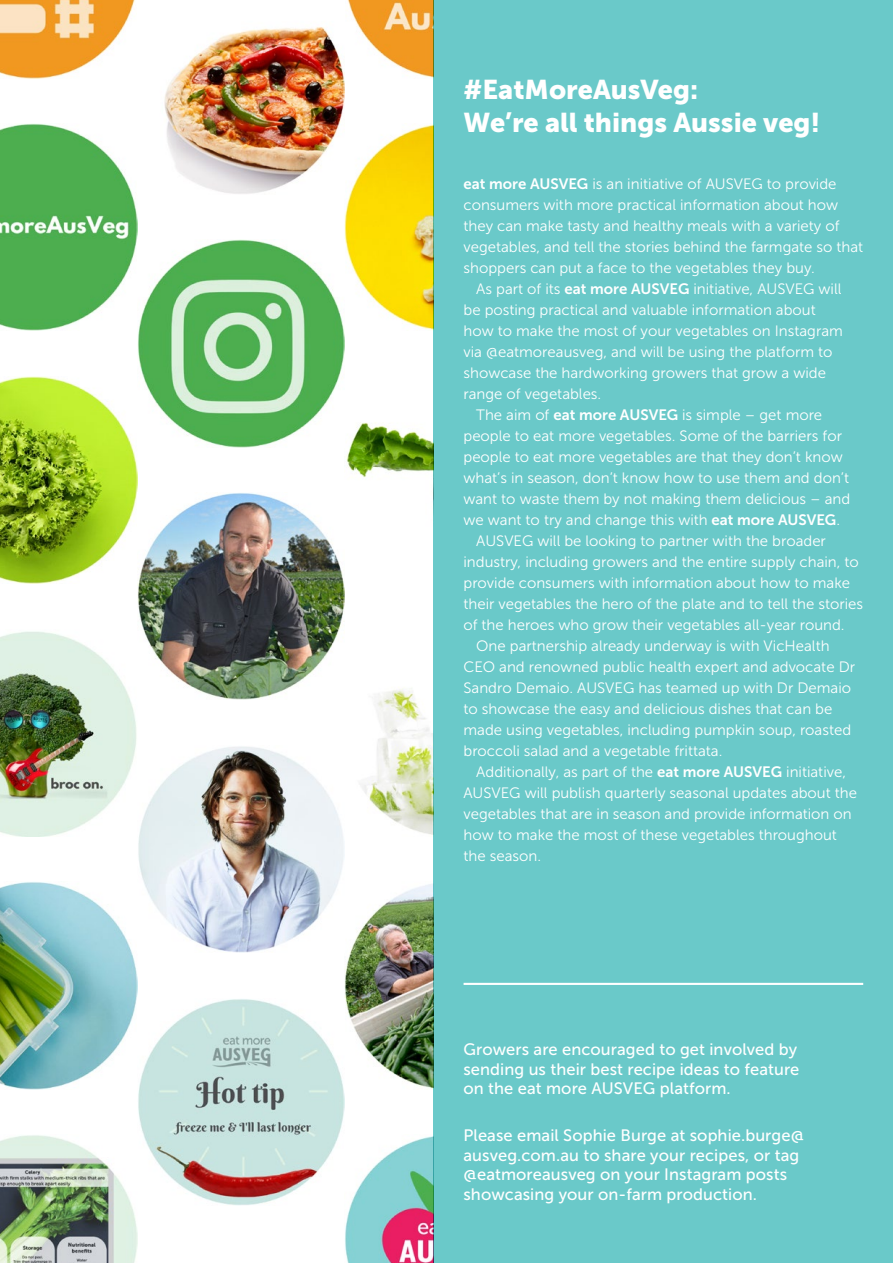
<style>
.page{position:relative;width:893px;height:1263px;background:#fff}
.page>*{position:absolute;margin:0;border:0;box-sizing:border-box;transform-origin:0 0}
.Heading{font:27px/33px "Museo Sans 900";color:#fff}
.Sub_Heading{font:16.5px/19.5px "Museo Sans 500";letter-spacing:.005em;color:#fff}
.First_Paragraph{font:15px/21px "Museo Sans 300";color:#fff}
.s1{font-family:"Museo Sans 700"}
</style>
<div class="page">
<img style="left:0;top:123px;width:137px;height:207px">
<img style="left:344px;top:123px;width:90px;height:207px">
<img style="left:0;top:0;width:135px;height:79px">
<img style="left:344px;top:0;width:90px;height:79px">
<img style="left:0;top:376px;width:137px;height:207px">
<img style="left:346px;top:376px;width:88px;height:207px">
<img style="left:0;top:631px;width:137px;height:205px">
<img style="left:360px;top:629px;width:74px;height:207px">
<img style="left:0;top:882px;width:137px;height:207px">
<img style="left:344px;top:882px;width:90px;height:207px">
<img style="left:164px;top:27px;width:180px;height:167px">
<img style="left:137px;top:240px;width:207px;height:207px">
<img style="left:137px;top:493px;width:207px;height:207px">
<img style="left:138px;top:746px;width:206px;height:207px">
<img style="left:138px;top:999px;width:206px;height:207px">
<img style="left:0;top:1135px;width:137px;height:128px">
<img style="left:345px;top:1135px;width:89px;height:128px">
<div style="left:434px;top:0;width:459px;height:1263px;background:#6ac9c9"></div>
<hr style="left:464px;top:983px;width:399px;height:2px;background:#fff">
<p class="Heading" style="left:464px;top:73px;width:358px">#EatMoreAusVeg:<br>We’re all things Aussie veg!</p>
<p class="First_Paragraph" style="left:463px;top:173px;width:401px"><span class="s1">eat more AUSVEG</span> is an initiative of AUSVEG to provide consumers with more practical information about how they can make tasty and healthy meals with a variety of vegetables, and tell the stories behind the farmgate so that shoppers can put a face to the vegetables they buy.</p>
<p class="First_Paragraph" style="left:463px;top:278px;width:381px;text-indent:13px">As part of its <span class="s1">eat more AUSVEG</span> initiative, AUSVEG will be posting practical and valuable information about how to make the most of your vegetables on Instagram via @eatmoreausveg, and will be using the platform to showcase the hardworking growers that grow a wide range of vegetables.</p>
<p class="First_Paragraph" style="left:463px;top:404px;width:388px;text-indent:13px">The aim of <span class="s1">eat more AUSVEG</span> is simple – get more people to eat more vegetables. Some of the barriers for people to eat more vegetables are that they don’t know what’s in season, don’t know how to use them and don’t want to waste them by not making them delicious – and we want to try and change this with <span class="s1">eat more AUSVEG</span>.</p>
<p class="First_Paragraph" style="left:463px;top:530px;width:401px;text-indent:13px">AUSVEG will be looking to partner with the broader industry, including growers and the entire supply chain, to provide consumers with information about how to make their vegetables the hero of the plate and to tell the stories of the heroes who grow their vegetables all-year round.</p>
<p class="First_Paragraph" style="left:463px;top:635px;width:393px;text-indent:13px">One partnership already underway is with VicHealth CEO and renowned public health expert and advocate Dr Sandro Demaio. AUSVEG has teamed up with Dr Demaio to showcase the easy and delicious dishes that can be made using vegetables, including pumpkin soup, roasted broccoli salad and a vegetable frittata.</p>
<p class="First_Paragraph" style="left:463px;top:761px;width:395px;text-indent:13px">Additionally, as part of the <span class="s1">eat more AUSVEG</span> initiative, AUSVEG will publish quarterly seasonal updates about the vegetables that are in season and provide information on how to make the most of these vegetables throughout the season.</p>
<p class="Sub_Heading" style="left:463px;top:1040px;width:337px">Growers are encouraged to get involved by sending us their best recipe ideas to feature on the eat more AUSVEG platform.</p>
<p class="Sub_Heading" style="left:463px;top:1126px;width:342px">Please email Sophie Burge at sophie.burge@ ausveg.com.au to share your recipes, or tag @eatmoreausveg on your Instagram posts showcasing your on-farm production.</p>
</div>
